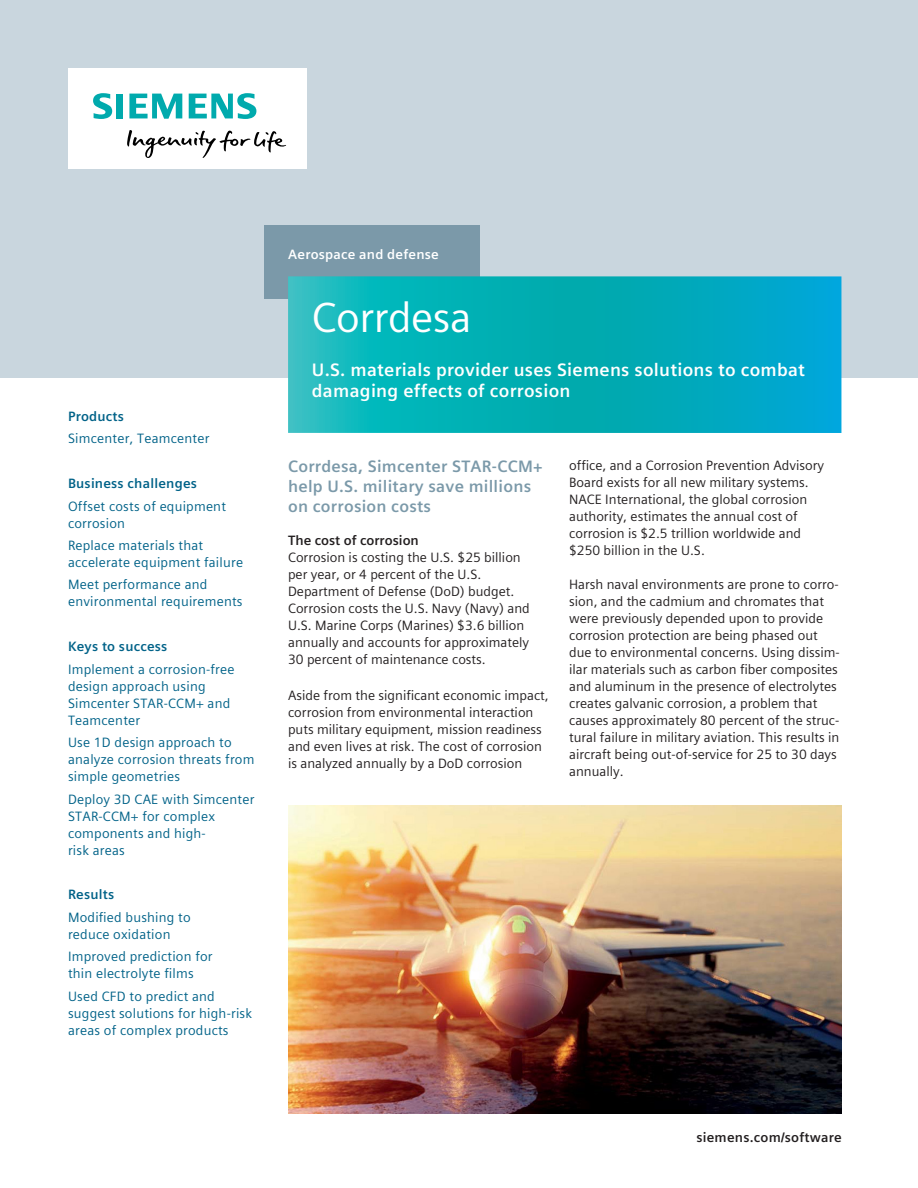
<style>
.page{position:relative;width:918px;height:1188px;background:#fff}
.page>*{position:absolute;margin:0;border:0;box-sizing:border-box;transform-origin:0 0}
.Headline__28pt{font:42px "Siemens Sans Global";letter-spacing:-.01em;color:#fff}
.Subhead__12pt{font:700 18px/21.6px "Siemens Sans Global";letter-spacing:.015em;color:#fff}
.Body_lead-in_text{font:700 16.5px/19.8px "Siemens Sans Global";letter-spacing:.015em;color:#7b99a9}
.Body_text{font:13.5px/17px "Siemens Sans Global";color:#231f20}
.Side_bar_text{font:13.5px/17px "Siemens Sans Global";letter-spacing:.015em;color:#006288}
.Body_subhead{font:13.5px/17px "Siemens Sans Global";color:#231f20}
.Side_bar_head{font:700 13.5px "Siemens Sans Global";letter-spacing:.015em;color:#006288}
.cover_url{font:700 13.5px "Siemens Sans Global";letter-spacing:.015em;color:#231f20}
.Industry_panel{font:700 13.5px "Siemens Sans Global";letter-spacing:.015em;color:#fff}
.s1{font-weight:700}
</style>
<div class="page">
<div style="left:0;top:0;width:918px;height:377px;background:#c9d6de"></div>
<div style="left:68px;top:68px;width:238px;height:101px;background:#fff"></div>
<svg style="left:127px;top:130px;width:159px;height:28px"></svg>
<svg style="left:93px;top:93px;width:30px;height:26px"></svg>
<svg style="left:129px;top:94px;width:53px;height:25px"></svg>
<svg style="left:189px;top:93px;width:67px;height:26px"></svg>
<img style="left:288px;top:806px;width:553px;height:308px">
<div style="left:264px;top:225px;width:216px;height:74px;background:#7b99a9"></div>
<svg style="left:288px;top:276px;width:553px;height:157px;background:#06aebc"></svg>
<p class="Side_bar_head" style="left:68px;top:406px;width:57px">Products</p>
<p class="Side_bar_text" style="left:68px;top:430px;width:143px">Simcenter, Teamcenter</p>
<p class="Side_bar_head" style="left:68px;top:473px;width:131px">Business challenges</p>
<p class="Side_bar_text" style="left:68px;top:498px;width:159px">Offset costs of equipment corrosion</p>
<p class="Side_bar_text" style="left:68px;top:537px;width:177px">Replace materials that accelerate equipment failure</p>
<p class="Side_bar_text" style="left:68px;top:576px;width:176px">Meet performance and environmental requirements</p>
<p class="Side_bar_head" style="left:68px;top:636px;width:101px">Keys to success</p>
<p class="Side_bar_text" style="left:68px;top:661px;width:168px">Implement a corrosion-free design approach using<br>Simcenter STAR-CCM+ and<br>Teamcenter</p>
<p class="Side_bar_text" style="left:68px;top:734px;width:188px">Use 1D design approach to analyze corrosion threats from simple geometries</p>
<p class="Side_bar_text" style="left:68px;top:790px;width:188px">Deploy 3D CAE with Simcenter<br>STAR-CCM+ for complex components and high-<br>risk areas</p>
<p class="Side_bar_head" style="left:68px;top:884px;width:48px">Results</p>
<p class="Side_bar_text" style="left:68px;top:909px;width:124px">Modified bushing to reduce oxidation</p>
<p class="Side_bar_text" style="left:68px;top:948px;width:146px">Improved prediction for thin electrolyte films</p>
<p class="Side_bar_text" style="left:68px;top:988px;width:186px">Used CFD to predict and suggest solutions for high-risk areas of complex products</p>
<p class="Industry_panel" style="left:288px;top:243px;width:152px">Aerospace and defense</p>
<p class="Headline__28pt" style="left:312px;top:286px;width:161px">Corrdesa</p>
<p class="Subhead__12pt" style="left:312px;top:359px;width:495px">U.S. materials provider uses Siemens solutions to combat damaging effects of corrosion</p>
<p class="Body_lead-in_text" style="left:288px;top:457px;width:256px">Corrdesa, Simcenter STAR-CCM+ help U.S. military save millions on corrosion costs</p>
<p class="Body_subhead" style="left:288px;top:532px;width:243px"><span class="s1">The cost of corrosion<br></span>Corrosion is costing the U.S. $25 billion per year, or 4 percent of the U.S.<br>Department of Defense (DoD) budget.<br>Corrosion costs the U.S. Navy (Navy) and U.S. Marine Corps (Marines) $3.6 billion annually and accounts for approximately 30 percent of maintenance costs.</p>
<p class="Body_text" style="left:288px;top:687px;width:262px">Aside from the significant economic impact, corrosion from environmental interaction puts military equipment, mission readiness and even lives at risk. The cost of corrosion is analyzed annually by a DoD corrosion</p>
<p class="Body_text" style="left:569px;top:457px;width:256px">office, and a Corrosion Prevention Advisory Board exists for all new military systems.<br>NACE International, the global corrosion authority, estimates the annual cost of corrosion is $2.5 trillion worldwide and $250 billion in the U.S.</p>
<p class="Body_text" style="left:569px;top:576px;width:272px">Harsh naval environments are prone to corro&shy;sion, and the cadmium and chromates that were previously depended upon to provide corrosion protection are being phased out due to environmental concerns. Using dissim&shy;ilar materials such as carbon fiber composites and aluminum in the presence of electrolytes creates galvanic corrosion, a problem that causes approximately 80 percent of the struc&shy;tural failure in military aviation. This results in aircraft being out-of-service for 25 to 30 days annually.</p>
<p class="cover_url" style="left:696px;top:1127px;width:147px">siemens.com/software</p>
</div>
